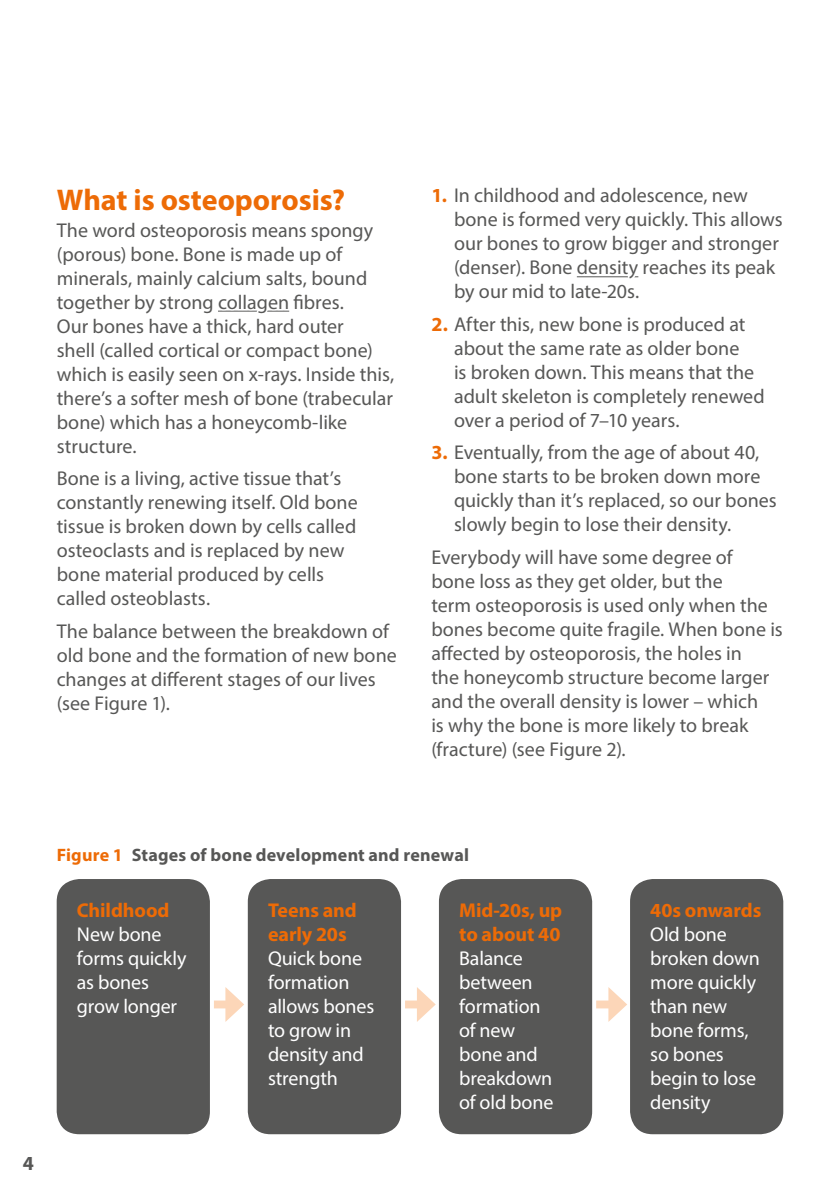
<style>
.page{position:relative;width:840px;height:1191px;background:#fff}
.page>*{position:absolute;margin:0;border:0;box-sizing:border-box;transform-origin:0 0}
.t1{font:700 30px "Myriad Pro";letter-spacing:-.005em;color:#ed6b06}
.t2{font:20px/24px "Myriad Pro";color:#575756}
.t3{font:20px/24px "Myriad Pro";letter-spacing:-.01em;color:#fff}
.t4{font:700 20px/24px "Myriad Pro";letter-spacing:-.005em;color:#ed6b06}
.t5{font:700 20px "Myriad Pro";color:#575756}
.t6{font:700 18px "Myriad Pro";letter-spacing:.01em;color:#575756}
.s1{font-weight:700;color:#ed6b06}
.s2{color:#ed6b06}
</style>
<div class="page">
<svg style="left:218px;top:310px;width:72px;height:2px"></svg>
<svg style="left:576px;top:276px;width:63px;height:2px"></svg>
<div style="left:627px;top:877px;width:157px;height:259px;background:#575756;border-radius:25px"></div>
<div style="left:625px;top:875px;width:161px;height:263px;border:4px solid #fff;border-radius:25px"></div>
<div style="left:580px;top:1000px;width:35px;height:8px;background:#fcd6b8"></div>
<svg style="left:608px;top:987px;width:19px;height:35px"></svg>
<div style="left:436px;top:877px;width:158px;height:259px;background:#575756;border-radius:25px"></div>
<div style="left:434px;top:875px;width:162px;height:263px;border:4px solid #fff;border-radius:25px"></div>
<div style="left:389px;top:1000px;width:34px;height:8px;background:#fcd6b8"></div>
<svg style="left:416px;top:987px;width:19px;height:35px"></svg>
<div style="left:246px;top:877px;width:157px;height:259px;background:#575756;border-radius:25px"></div>
<div style="left:244px;top:875px;width:161px;height:263px;border:4px solid #fff;border-radius:25px"></div>
<div style="left:197px;top:1000px;width:35px;height:8px;background:#fcd6b8"></div>
<svg style="left:225px;top:987px;width:19px;height:35px"></svg>
<div style="left:55px;top:877px;width:157px;height:259px;background:#575756;border-radius:25px"></div>
<div style="left:53px;top:875px;width:161px;height:263px;border:4px solid #fff;border-radius:25px"></div>
<h1 class="t1" style="left:57px;top:180px;width:290px">What is osteoporosis?</h1>
<p class="t2" style="left:57px;top:217px;width:339px">The word osteoporosis means spongy (porous) bone. Bone is made up of minerals, mainly calcium salts, bound together by strong collagen fibres.<br>Our bones have a thick, hard outer<br>shell (called cortical or compact bone) which is easily seen on x-rays. Inside this, there’s a softer mesh of bone (trabecular bone) which has a honeycomb-like structure.</p>
<p class="t2" style="left:57px;top:466px;width:302px">Bone is a living, active tissue that’s constantly renewing itself. Old bone tissue is broken down by cells called osteoclasts and is replaced by new bone material produced by cells called osteoblasts.</p>
<p class="t2" style="left:57px;top:618px;width:341px">The balance between the breakdown of old bone and the formation of new bone changes at different stages of our lives (see Figure 1).</p>
<p class="t2" style="left:454px;top:183px;width:330px;text-indent:-23px"><span class="s1">1.</span> In childhood and adolescence, new bone is formed very quickly. This allows our bones to grow bigger and stronger (denser). Bone density reaches its peak by our mid to late-20s.</p>
<p class="t2" style="left:454px;top:312px;width:312px;text-indent:-23px"><span class="s1">2.</span> After this, new bone is produced at about the same rate as older bone<br>is broken down. This means that the adult skeleton is completely renewed over a period of 7–10 years.</p>
<p class="t2" style="left:454px;top:440px;width:324px;text-indent:-23px"><span class="s1">3.</span> Eventually, from the age of about 40, bone starts to be broken down more quickly than it’s replaced, so our bones slowly begin to lose their density.</p>
<p class="t2" style="left:431px;top:545px;width:353px">Everybody will have some degree of<br>bone loss as they get older, but the<br>term osteoporosis is used only when the bones become quite fragile. When bone is affected by osteoporosis, the holes in<br>the honeycomb structure become larger and the overall density is lower – which<br>is why the bone is more likely to break (fracture) (see Figure 2).</p>
<p class="t5" style="left:23px;top:1150px;width:13px">4</p>
<p class="t6" style="left:57px;top:843px;width:413px"><span class="s2">Figure 1</span> Stages of bone development and renewal</p>
<p class="t4" style="left:77px;top:898px;width:94px">Childhood</p>
<p class="t3" style="left:77px;top:922px;width:111px">New bone forms quickly as bones grow longer</p>
<p class="t4" style="left:268px;top:898px;width:90px">Teens and early 20s</p>
<p class="t3" style="left:268px;top:946px;width:108px">Quick bone formation allows bones to grow in density and strength</p>
<p class="t4" style="left:459px;top:898px;width:105px">Mid-20s, up to about 40</p>
<p class="t3" style="left:459px;top:946px;width:96px">Balance between formation of new bone and breakdown of old bone</p>
<p class="t4" style="left:650px;top:898px;width:113px">40s onwards</p>
<p class="t3" style="left:650px;top:922px;width:111px">Old bone broken down more quickly than new bone forms, so bones begin to lose density</p>
</div>
